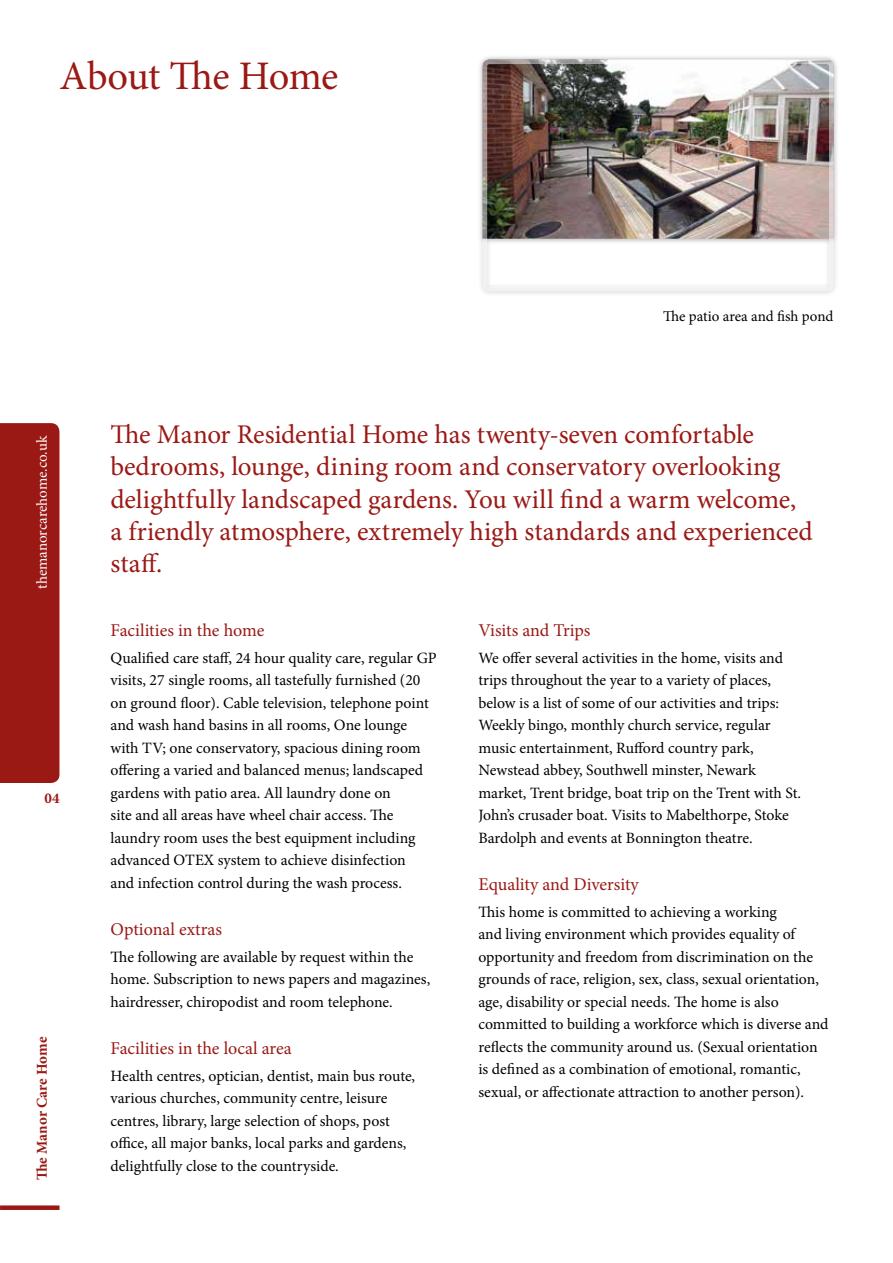
<style>
.page{position:relative;width:893px;height:1263px;background:#fff}
.page>*{position:absolute;margin:0;border:0;box-sizing:border-box;transform-origin:0 0}
.t1{font:40.5px "Minion Pro";letter-spacing:-.02em;color:#9a1915}
.t2{font:27px/32.4px "Minion Pro";letter-spacing:-.005em;color:#9a1915}
.t3{font:18px "Minion Pro";color:#9a1915}
.t4{font:15.75px/22.5px "Minion Pro";color:#000}
.t5{font:15px "Minion Pro";letter-spacing:-.005em;color:#000}
.t6{font:15px "Minion Pro";letter-spacing:-.005em;color:#fff}
.t7{font:700 15px "Minion Pro";letter-spacing:-.005em;color:#9a1915}
</style>
<div class="page">
<div style="left:0;top:423px;width:59px;height:360px;background:#9a1915"></div>
<div style="left:0;top:1205px;width:60px;height:5px;background:#9a1915"></div>
<div style="left:477px;top:54px;width:362px;height:243px;background:#000;opacity:.35"></div>
<img style="left:483px;top:60px;width:350px;height:179px">
<div style="left:483px;top:60px;width:350px;height:231px;border:4px solid #fff;border-radius:5px"></div>
<h1 class="t1" style="left:60px;top:49px;width:280px">About The Home</h1>
<p class="t6" style="left:32px;top:589px;width:155px;rotate:-90deg">themanorcarehome.co.uk</p>
<p class="t5" style="left:663px;top:306px;width:172px">The patio area and fish pond</p>
<p class="t2" style="left:111px;top:418px;width:704px">The Manor Residential Home has twenty-seven comfortable bedrooms, lounge, dining room and conservatory overlooking delightfully landscaped gardens. You will find a warm welcome, a friendly atmosphere, extremely high standards and experienced staff.</p>
<p class="t7" style="left:45px;top:788px;width:16px">04</p>
<p class="t7" style="left:31px;top:1180px;width:145px;rotate:-90deg">The Manor Care Home</p>
<p class="t3" style="left:111px;top:618px;width:155px">Facilities in the home</p>
<p class="t4" style="left:111px;top:647px;width:328px">Qualified care staff, 24 hour quality care, regular GP visits, 27 single rooms, all tastefully furnished (20 on ground floor). Cable television, telephone point and wash hand basins in all rooms, One lounge with TV; one conservatory, spacious dining room offering a varied and balanced menus; landscaped gardens with patio area. All laundry done on<br>site and all areas have wheel chair access. The laundry room uses the best equipment including advanced OTEX system to achieve disinfection<br>and infection control during the wash process.</p>
<p class="t3" style="left:111px;top:917px;width:113px">Optional extras</p>
<p class="t4" style="left:111px;top:945px;width:321px">The following are available by request within the home. Subscription to news papers and magazines, hairdresser, chiropodist and room telephone.</p>
<p class="t3" style="left:111px;top:1036px;width:183px">Facilities in the local area</p>
<p class="t4" style="left:111px;top:1064px;width:306px">Health centres, optician, dentist, main bus route, various churches, community centre, leisure centres, library, large selection of shops, post office, all major banks, local parks and gardens, delightfully close to the countryside.</p>
<p class="t3" style="left:478px;top:618px;width:114px">Visits and Trips</p>
<p class="t4" style="left:478px;top:647px;width:324px">We offer several activities in the home, visits and trips throughout the year to a variety of places, below is a list of some of our activities and trips:<br>Weekly bingo, monthly church service, regular music entertainment, Rufford country park, Newstead abbey, Southwell minster, Newark market, Trent bridge, boat trip on the Trent with St.<br>John’s crusader boat. Visits to Mabelthorpe, Stoke Bardolph and events at Bonnington theatre.</p>
<p class="t3" style="left:478px;top:872px;width:162px">Equality and Diversity</p>
<p class="t4" style="left:478px;top:900px;width:352px">This home is committed to achieving a working<br>and living environment which provides equality of opportunity and freedom from discrimination on the grounds of race, religion, sex, class, sexual orientation, age, disability or special needs. The home is also committed to building a workforce which is diverse and reflects the community around us. (Sexual orientation is defined as a combination of emotional, romantic, sexual, or affectionate attraction to another person).</p>
</div>
